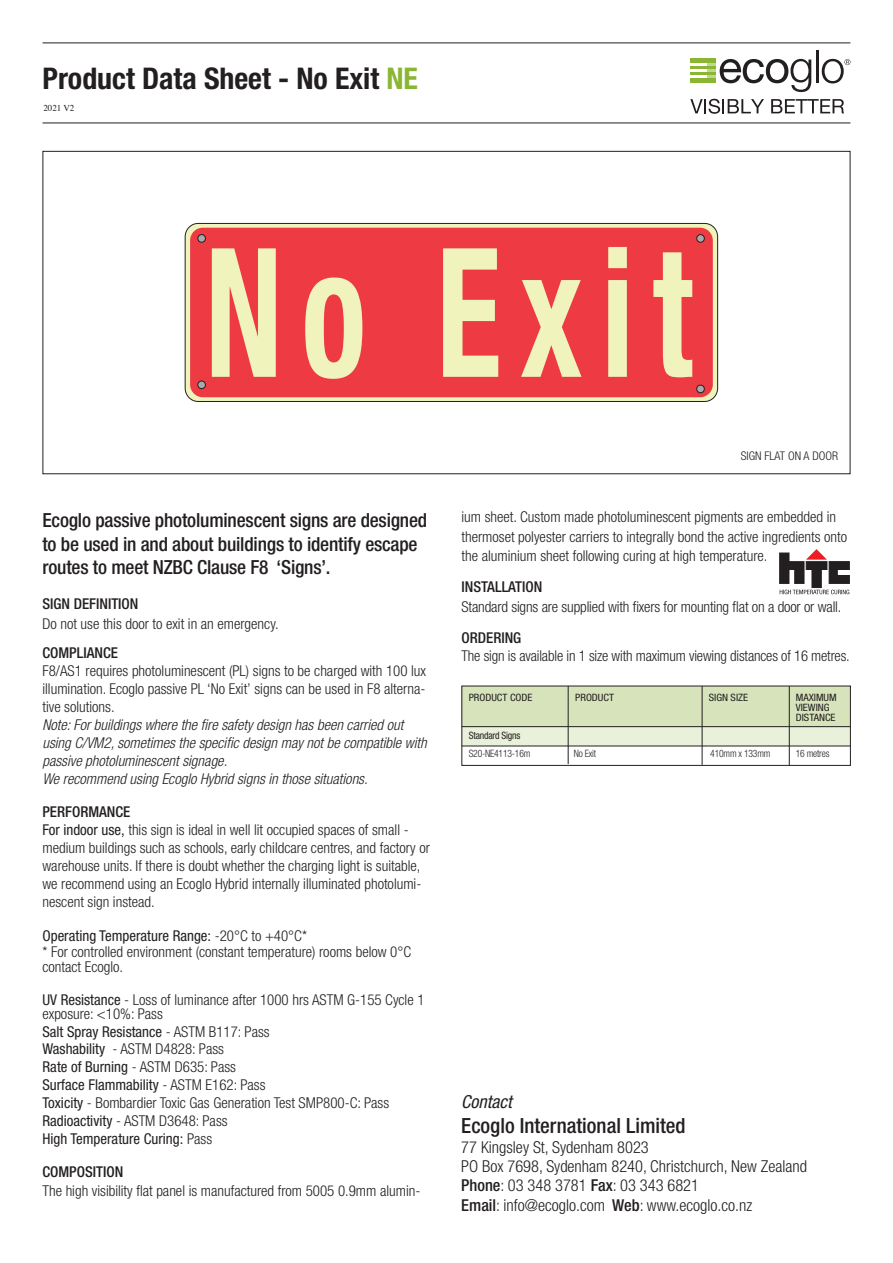
<style>
.page{position:relative;width:893px;height:1263px;background:#fff}
.page>*{position:absolute;margin:0;border:0;box-sizing:border-box;transform-origin:0 0}
.t1{font:700 condensed 29.85px "Helvetica Neue";color:#231f20}
.t2{font:500 condensed 20.85px "Helvetica Neue";color:#231f20}
.t3{font:500 condensed 19.5px/23.9px "Helvetica Neue";letter-spacing:-.01em;color:#231f20}
.t4{font:italic condensed 18px "Helvetica Neue";color:#231f20}
.t5{font:300 condensed 16.5px "Helvetica Neue";color:#231f20}
.t6{font:300 condensed 15px/18px "Helvetica Neue";color:#231f20}
.t7{font:italic 300 condensed 15px/18px "Helvetica Neue";color:#231f20}
.t8{font:condensed 15px "Helvetica Neue";color:#231f20}
.t9{font:500 condensed 15px "Helvetica Neue";color:#231f20}
.t10{font:300 condensed 12px "Helvetica Neue";color:#231f20}
.t11{font:condensed 10.2px "Helvetica Neue";color:#231f20;scale:1.05 1}
.t12{font:300 condensed 10.2px "Helvetica Neue";letter-spacing:-.02em;color:#231f20;scale:.95 1}
.t13{font:condensed 10.2px "Helvetica Neue";letter-spacing:-.02em;color:#231f20;scale:.95 1}
.t14{font:9px "Times";color:#231f20}
.s1{color:#8ab634}
.s2{font-weight:400}
.s3{font-weight:300}
.s4{font-weight:500}
</style>
<div class="page">
<div style="left:690px;top:58px;width:26px;height:5px;background:#8ab634"></div>
<div style="left:690px;top:78px;width:26px;height:5px;background:#8ab634"></div>
<hr style="left:690px;top:72px;width:26px;height:3px;background:#8ab634">
<hr style="left:690px;top:66px;width:26px;height:3px;background:#8ab634">
<svg style="left:707px;top:59px;width:104px;height:33px"></svg>
<hr style="left:816px;top:51px;width:2px;height:32px;background:#231f20">
<svg style="left:822px;top:59px;width:28px;height:24px"></svg>
<svg style="left:690px;top:99px;width:74px;height:15px"></svg>
<svg style="left:771px;top:99px;width:73px;height:14px"></svg>
<hr style="left:43px;top:123px;width:807px;height:1px;background:#231f20">
<hr style="left:43px;top:43px;width:807px;height:1px;background:#231f20">
<svg style="left:185px;top:223px;width:533px;height:178px;fill:#f1f3bd"></svg>
<div style="left:185px;top:223px;width:533px;height:179px;border:1px solid #231f20;border-radius:13px"></div>
<div style="left:190px;top:228px;width:523px;height:169px;background:#ee3a43;border-radius:13px"></div>
<svg style="left:212px;top:248px;width:64px;height:129px"></svg>
<svg style="left:305px;top:277px;width:57px;height:102px"></svg>
<svg style="left:443px;top:248px;width:55px;height:129px"></svg>
<svg style="left:521px;top:280px;width:60px;height:97px"></svg>
<svg style="left:608px;top:247px;width:19px;height:130px"></svg>
<svg style="left:653px;top:252px;width:39px;height:125px"></svg>
<div style="left:198px;top:235px;width:7px;height:7px;background:#a8a9ad;border-radius:50%"></div>
<div style="left:198px;top:234px;width:8px;height:8px;border:1px solid #231f20;border-radius:50%"></div>
<div style="left:198px;top:381px;width:7px;height:8px;background:#a8a9ad;border-radius:50%"></div>
<div style="left:198px;top:381px;width:8px;height:8px;border:1px solid #231f20;border-radius:50%"></div>
<div style="left:697px;top:235px;width:7px;height:7px;background:#a8a9ad;border-radius:50%"></div>
<div style="left:696px;top:234px;width:9px;height:8px;border:1px solid #231f20;border-radius:50%"></div>
<div style="left:697px;top:385px;width:7px;height:8px;background:#a8a9ad;border-radius:50%"></div>
<div style="left:696px;top:385px;width:9px;height:8px;border:1px solid #231f20;border-radius:50%"></div>
<svg style="left:780px;top:549px;width:69px;height:45px"></svg>
<div style="left:462px;top:727px;width:389px;height:19px;background:#e9f1db"></div>
<div style="left:462px;top:686px;width:389px;height:41px;background:#d7e4bb"></div>
<hr style="left:462px;top:746px;width:389px;height:1px;background:#231f20">
<hr style="left:462px;top:726px;width:388px;height:1px;background:#231f20">
<hr style="left:568px;top:686px;width:1px;height:78px;background:#231f20">
<hr style="left:702px;top:686px;width:1px;height:79px;background:#231f20">
<hr style="left:789px;top:686px;width:1px;height:80px;background:#231f20">
<div style="left:462px;top:686px;width:389px;height:80px;border:1px solid #231f20"></div>
<p class="t1" style="left:43px;top:60px;width:377px">Product Data Sheet - No Exit <span class="s1">NE</span></p>
<p class="t14" style="left:43px;top:102px;width:32px">2021 V2</p>
<p class="t3" style="left:42px;top:507px;width:386px">Ecoglo passive photoluminescent signs are designed to be used in and about buildings to identify escape routes to meet NZBC Clause F8 ‘Signs’.</p>
<p class="t9" style="left:42px;top:595px;width:98px">SIGN DEFINITION</p>
<p class="t6" style="left:42px;top:614px;width:238px">Do not use this door to exit in an emergency.</p>
<p class="t9" style="left:42px;top:644px;width:77px">COMPLIANCE</p>
<p class="t6" style="left:42px;top:662px;width:385px;text-align:justify">F8/AS1 requires photoluminescent (PL) signs to be charged with 100 lux illumination. Ecoglo passive PL ‘No Exit’ signs can be used in F8 alterna&shy;tive solutions.</p>
<p class="t7" style="left:42px;top:716px;width:386px">Note: For buildings where the fire safety design has been carried out using C/VM2, sometimes the specific design may not be compatible with passive photoluminescent signage.</p>
<p class="t7" style="left:42px;top:769px;width:327px">We recommend using Ecoglo Hybrid signs in those situations.</p>
<p class="t9" style="left:42px;top:802px;width:90px">PERFORMANCE</p>
<p class="t6" style="left:42px;top:820px;width:389px"><span class="s2">For indoor use,</span> this sign is ideal in well lit occupied spaces of small - medium buildings such as schools, early childcare centres, and factory or warehouse units. If there is doubt whether the charging light is suitable, we recommend using an Ecoglo Hybrid internally illuminated photolumi&shy;nescent sign instead.</p>
<p class="t8" style="left:42px;top:927px;width:266px">Operating Temperature Range: <span class="s3">-20°C to +40°C*</span></p>
<p class="t6" style="left:42px;top:943px;width:370px">* For controlled environment (constant temperature) rooms below 0°C</p>
<p class="t6" style="left:42px;top:958px;width:82px">contact Ecoglo.</p>
<p class="t6" style="left:42px;top:993px;width:384px;line-height:13.5px"><span class="s2">UV Resistance</span> - Loss of luminance after 1000 hrs ASTM G-155 Cycle 1 exposure: &lt;10%: Pass</p>
<p class="t8" style="left:42px;top:1022px;width:229px">Salt Spray Resistance <span class="s3">- ASTM B117: Pass</span></p>
<p class="t6" style="left:42px;top:1040px;width:183px"><span class="s2">Washability</span> - ASTM D4828: Pass</p>
<p class="t6" style="left:42px;top:1058px;width:195px"><span class="s2">Rate of Burning</span> - ASTM D635: Pass</p>
<p class="t8" style="left:42px;top:1076px;width:225px">Surface Flammability <span class="s3">- ASTM E162: Pass</span></p>
<p class="t6" style="left:42px;top:1094px;width:348px"><span class="s2">Toxicity</span> - Bombardier Toxic Gas Generation Test SMP800-C: Pass</p>
<p class="t6" style="left:42px;top:1112px;width:187px"><span class="s2">Radioactivity</span> - ASTM D3648: Pass</p>
<p class="t8" style="left:42px;top:1130px;width:171px">High Temperature Curing: <span class="s3">Pass</span></p>
<p class="t9" style="left:42px;top:1163px;width:82px">COMPOSITION</p>
<p class="t6" style="left:42px;top:1182px;width:379px">The high visibility flat panel is manufactured from 5005 0.9mm alumin-</p>
<p class="t10" style="left:741px;top:449px;width:99px">SIGN FLAT ON A DOOR</p>
<p class="t6" style="left:462px;top:507px;width:387px;line-height:19.5px">ium sheet. Custom made photoluminescent pigments are embedded in thermoset polyester carriers to integrally bond the active ingredients onto the aluminium sheet following curing at high temperature.</p>
<p class="t9" style="left:462px;top:578px;width:82px">INSTALLATION</p>
<p class="t6" style="left:462px;top:597px;width:381px">Standard signs are supplied with fixers for mounting flat on a door or wall.</p>
<p class="t9" style="left:462px;top:629px;width:61px">ORDERING</p>
<p class="t6" style="left:462px;top:647px;width:390px">The sign is available in 1 size with maximum viewing distances of 16 metres.</p>
<p class="t11" style="left:469px;top:691px;width:62px">PRODUCT CODE</p>
<p class="t11" style="left:575px;top:691px;width:38px">PRODUCT</p>
<p class="t11" style="left:709px;top:691px;width:39px">SIGN SIZE</p>
<p class="t11" style="left:796px;top:691px;width:40px">MAXIMUM</p>
<p class="t11" style="left:796px;top:702px;width:34px">VIEWING</p>
<p class="t11" style="left:796px;top:712px;width:39px">DISTANCE</p>
<p class="t13" style="left:469px;top:730px;width:56px">Standard Signs</p>
<p class="t12" style="left:469px;top:748px;width:66px">S20-NE4113-16m</p>
<p class="t12" style="left:574px;top:748px;width:25px">No Exit</p>
<p class="t12" style="left:710px;top:748px;width:65px">410mm x 133mm</p>
<p class="t12" style="left:796px;top:748px;width:37px">16 metres</p>
<p class="t4" style="left:461px;top:1091px;width:52px">Contact</p>
<p class="t2" style="left:461px;top:1113px;width:226px">Ecoglo International Limited</p>
<p class="t5" style="left:461px;top:1137px;width:189px">77 Kingsley St, Sydenham 8023</p>
<p class="t5" style="left:461px;top:1157px;width:347px">PO Box 7698, Sydenham 8240, Christchurch, New Zealand</p>
<p class="t5" style="left:461px;top:1176px;width:239px"><span class="s4">Phone</span>: 03 348 3781 <span class="s4">Fax</span>: 03 343 6821</p>
<p class="t5" style="left:461px;top:1195px;width:292px"><span class="s4">Email</span>: info@ecoglo.com <span class="s4">Web</span>: www.ecoglo.co.nz</p>
</div>
